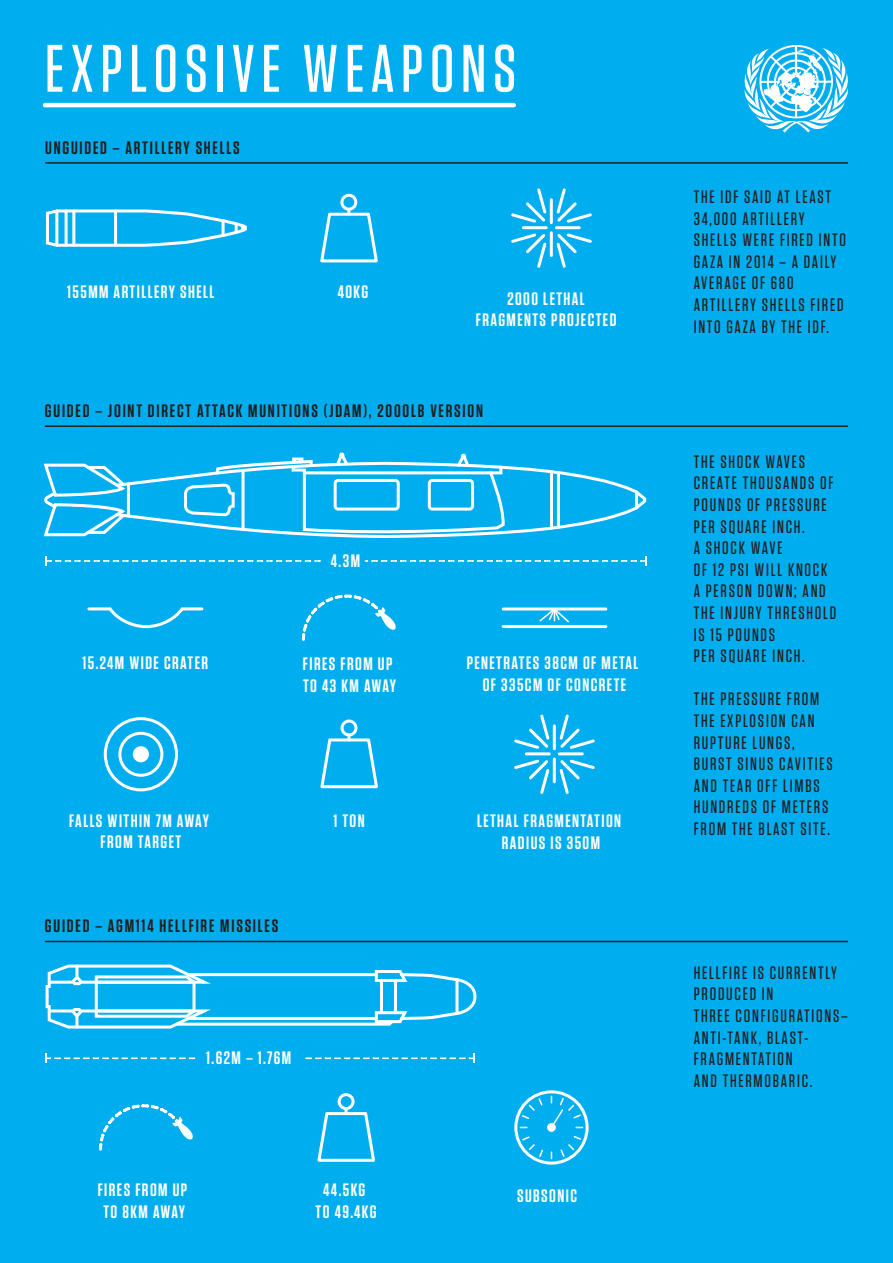
<style>
.page{position:relative;width:893px;height:1263px;background:#00aeef}
.page>*{position:absolute;margin:0;border:0;box-sizing:border-box;transform-origin:0 0}
.t1{font:500 66.9px "Tungsten";letter-spacing:.1em;color:#fff}
.t2{font:500 18px/21.6px "Tungsten";letter-spacing:.1em;color:#231f20}
.t3{font:600 18px/21.6px "Tungsten";letter-spacing:.08em;color:#fff;text-align:center}
.t4{font:600 18px "Tungsten";letter-spacing:.1em;color:#231f20}
</style>
<div class="page">
<hr style="left:45px;top:103px;width:469px;height:4px;background:#fff">
<svg style="left:744px;top:45px;width:104px;height:88px"></svg>
<hr style="left:45px;top:425px;width:803px;height:2px;background:#231f20">
<svg style="left:43px;top:454px;width:604px;height:187px"></svg>
<div style="left:104px;top:717px;width:74px;height:74px;border:3px solid #fff;border-radius:50%"></div>
<div style="left:118px;top:732px;width:45px;height:45px;border:3px solid #fff;border-radius:50%"></div>
<div style="left:134px;top:748px;width:13px;height:13px;background:#fff;border-radius:50%"></div>
<div style="left:133px;top:746px;width:16px;height:16px;border:3px solid #fff;border-radius:50%"></div>
<hr style="left:553px;top:726px;width:3px;height:23px;background:#fff">
<svg style="left:559px;top:714px;width:36px;height:35px"></svg>
<svg style="left:514px;top:714px;width:36px;height:35px"></svg>
<svg style="left:514px;top:759px;width:36px;height:35px"></svg>
<svg style="left:559px;top:759px;width:36px;height:35px"></svg>
<hr style="left:553px;top:759px;width:3px;height:23px;background:#fff">
<hr style="left:559px;top:752px;width:23px;height:3px;background:#fff">
<hr style="left:526px;top:752px;width:23px;height:3px;background:#fff">
<div style="left:341px;top:719px;width:16px;height:17px;border:3px solid #fff;border-radius:50%"></div>
<svg style="left:320px;top:735px;width:58px;height:54px"></svg>
<hr style="left:45px;top:941px;width:803px;height:1px;background:#231f20">
<div style="left:338px;top:1093px;width:17px;height:17px;border:3px solid #fff;border-radius:50%"></div>
<svg style="left:317px;top:1108px;width:58px;height:54px"></svg>
<svg style="left:45px;top:964px;width:432px;height:65px"></svg>
<svg style="left:45px;top:1053px;width:151px;height:10px"></svg>
<svg style="left:306px;top:1053px;width:169px;height:10px"></svg>
<svg style="left:99px;top:1104px;width:94px;height:47px"></svg>
<div style="left:514px;top:1090px;width:75px;height:74px;border:3px solid #fff;border-radius:50%"></div>
<svg style="left:560px;top:1136px;width:22px;height:22px"></svg>
<svg style="left:521px;top:1136px;width:22px;height:22px"></svg>
<div style="left:547px;top:1123px;width:9px;height:9px;background:#fff;border-radius:50%"></div>
<svg style="left:520px;top:1096px;width:63px;height:33px"></svg>
<hr style="left:45px;top:162px;width:803px;height:2px;background:#231f20">
<svg style="left:46px;top:209px;width:201px;height:38px"></svg>
<div style="left:340px;top:194px;width:17px;height:17px;border:3px solid #fff;border-radius:50%"></div>
<svg style="left:320px;top:209px;width:58px;height:54px"></svg>
<hr style="left:550px;top:200px;width:3px;height:23px;background:#fff">
<svg style="left:556px;top:188px;width:36px;height:35px"></svg>
<svg style="left:511px;top:188px;width:36px;height:35px"></svg>
<svg style="left:511px;top:233px;width:36px;height:35px"></svg>
<svg style="left:556px;top:233px;width:36px;height:35px"></svg>
<hr style="left:550px;top:233px;width:3px;height:23px;background:#fff">
<hr style="left:556px;top:226px;width:23px;height:3px;background:#fff">
<hr style="left:523px;top:226px;width:23px;height:3px;background:#fff">
<h1 class="t1" style="left:45px;top:34px;width:473px">EXPLOSIVE WEAPONS</h1>
<p class="t4" style="left:45px;top:138px;width:196px">UNGUIDED – ARTILLERY SHELLS</p>
<p class="t3" style="left:67px;top:281px;width:149px">155MM ARTILLERY SHELL</p>
<p class="t3" style="left:338px;top:281px;width:32px">40KG</p>
<p class="t3" style="left:476px;top:288px;width:142px">2000 LETHAL<br>FRAGMENTS PROJECTED</p>
<p class="t4" style="left:45px;top:401px;width:439px">GUIDED – JOINT DIRECT ATTACK MUNITIONS (JDAM), 2000LB VERSION</p>
<p class="t3" style="left:331px;top:550px;width:31px">4.3M</p>
<p class="t3" style="left:83px;top:653px;width:127px">15.24M WIDE CRATER</p>
<p class="t3" style="left:303px;top:653px;width:95px;text-align:left">FIRES FROM UP<br>TO 43 KM AWAY</p>
<p class="t3" style="left:69px;top:810px;width:141px">FALLS WITHIN 7M AWAY<br>FROM TARGET</p>
<p class="t4" style="left:45px;top:917px;width:235px">GUIDED – AGM114 HELLFIRE MISSILES</p>
<p class="t3" style="left:333px;top:810px;width:33px">1 TON</p>
<p class="t3" style="left:206px;top:1048px;width:86px">1.62M – 1.76M</p>
<p class="t3" style="left:98px;top:1179px;width:91px">FIRES FROM UP<br>TO 8KM AWAY</p>
<p class="t3" style="left:316px;top:1179px;width:62px">44.5KG<br>T0 49.4KG</p>
<p class="t3" style="left:467px;top:653px;width:173px">PENETRATES 38CM OF METAL<br>OF 335CM OF CONCRETE</p>
<p class="t3" style="left:477px;top:810px;width:146px">LETHAL FRAGMENTATION<br>RADIUS IS 350M</p>
<p class="t3" style="left:517px;top:1186px;width:61px">SUBSONIC</p>
<p class="t2" style="left:694px;top:186px;width:154px">THE IDF SAID AT LEAST<br>34,000 ARTILLERY<br>SHELLS WERE FIRED INTO<br>GAZA IN 2014 – A DAILY<br>AVERAGE OF 680<br>ARTILLERY SHELLS FIRED<br>INTO GAZA BY THE IDF.</p>
<p class="t2" style="left:694px;top:451px;width:144px">THE SHOCK WAVES<br>CREATE THOUSANDS OF<br>POUNDS OF PRESSURE<br>PER SQUARE INCH.<br>A SHOCK WAVE<br>OF 12 PSI WILL KNOCK<br>A PERSON DOWN; AND<br>THE INJURY THRESHOLD<br>IS 15 POUNDS<br>PER SQUARE INCH.</p>
<p class="t2" style="left:694px;top:688px;width:140px">THE PRESSURE FROM<br>THE EXPLOSION CAN<br>RUPTURE LUNGS,<br>BURST SINUS CAVITIES<br>AND TEAR OFF LIMBS<br>HUNDREDS OF METERS<br>FROM THE BLAST SITE.</p>
<p class="t2" style="left:694px;top:962px;width:156px">HELLFIRE IS CURRENTLY<br>PRODUCED IN<br>THREE CONFIGURATIONS–<br>ANTI-TANK, BLAST-<br>FRAGMENTATION<br>AND THERMOBARIC.</p>
</div>
